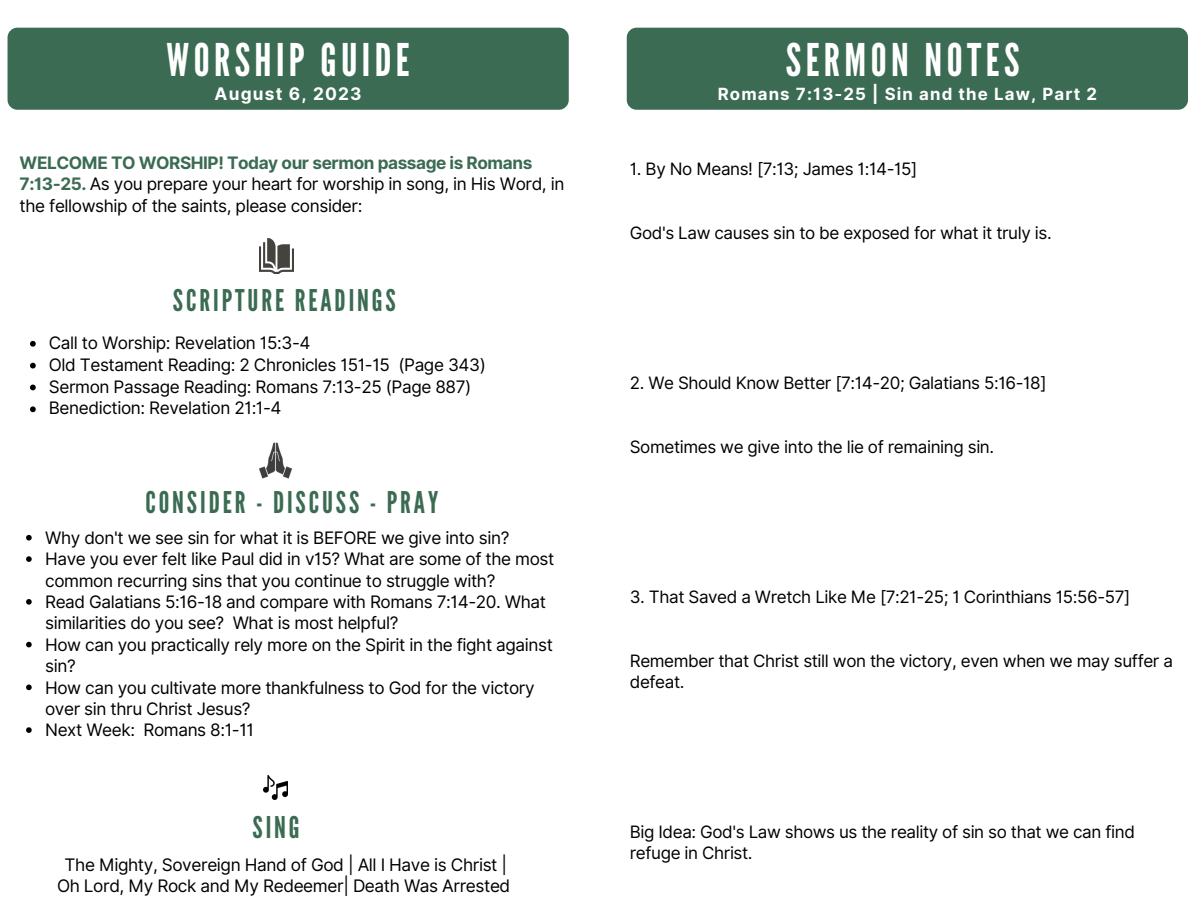
<style>
.page{position:relative;width:1188px;height:918px;background:#fff}
.page>*{position:absolute;margin:0;border:0;box-sizing:border-box;transform-origin:0 0}
.t1{font:45px "League Gothic";letter-spacing:.1em;color:#fff}
.t2{font:29.85px "League Gothic";letter-spacing:.1em;color:#3b6b53}
.t3{font:17.25px/21.3px "Inter";letter-spacing:-.025em;color:#000}
.t4{font:700 17.25px "Inter";letter-spacing:.07em;color:#fff}
.t5{font:17.1px/21.3px "Inter";letter-spacing:-.025em;color:#000}
.t6{font:700 16.8px "Inter";letter-spacing:.07em;color:#fff}
.s1{font-weight:700;color:#3b6b53}
</style>
<div class="page">
<div style="left:8px;top:28px;width:561px;height:82px;background:#3b6b53;border-radius:10px"></div>
<div style="left:627px;top:28px;width:561px;height:82px;background:#3b6b53;border-radius:10px"></div>
<img style="left:264px;top:775px;width:24px;height:24px">
<img style="left:259px;top:442px;width:33px;height:37px">
<img style="left:259px;top:239px;width:35px;height:34px">
<svg style="left:30px;top:341px;width:6px;height:6px"></svg>
<svg style="left:30px;top:363px;width:6px;height:5px"></svg>
<svg style="left:30px;top:385px;width:6px;height:5px"></svg>
<svg style="left:30px;top:406px;width:6px;height:6px"></svg>
<svg style="left:26px;top:535px;width:6px;height:6px"></svg>
<svg style="left:26px;top:556px;width:6px;height:6px"></svg>
<svg style="left:26px;top:599px;width:6px;height:6px"></svg>
<svg style="left:26px;top:642px;width:6px;height:5px"></svg>
<svg style="left:26px;top:685px;width:6px;height:5px"></svg>
<svg style="left:26px;top:727px;width:6px;height:6px"></svg>
<p class="t1" style="left:166px;top:34px;width:245px">WORSHIP GUIDE</p>
<p class="t4" style="left:215px;top:84px;width:149px">August 6, 2023</p>
<p class="t3" style="left:20px;top:152px;width:546px;line-height:21.8px"><span class="s1">WELCOME TO WORSHIP! Today our sermon passage is Romans<br>7:13-25.</span> As you prepare your heart for worship in song, in His Word, in the fellowship of the saints, please consider:</p>
<p class="t2" style="left:173px;top:283px;width:224px">SCRIPTURE READINGS</p>
<p class="t3" style="left:49px;top:332px;width:263px">Call to Worship: Revelation 15:3-4</p>
<p class="t3" style="left:49px;top:354px;width:439px">Old Testament Reading: 2 Chronicles 151-15 (Page 343)</p>
<p class="t3" style="left:49px;top:376px;width:424px">Sermon Passage Reading: Romans 7:13-25 (Page 887)</p>
<p class="t3" style="left:49px;top:398px;width:234px">Benediction: Revelation 21:1-4</p>
<p class="t2" style="left:145px;top:485px;width:294px">CONSIDER - DISCUSS - PRAY</p>
<p class="t3" style="left:45px;top:527px;width:466px">Why don't we see sin for what it is BEFORE we give into sin?</p>
<p class="t3" style="left:45px;top:548px;width:511px">Have you ever felt like Paul did in v15? What are some of the most common recurring sins that you continue to struggle with?</p>
<p class="t3" style="left:45px;top:591px;width:502px">Read Galatians 5:16-18 and compare with Romans 7:14-20. What similarities do you see? What is most helpful?</p>
<p class="t3" style="left:45px;top:634px;width:509px">How can you practically rely more on the Spirit in the fight against sin?</p>
<p class="t3" style="left:45px;top:677px;width:491px">How can you cultivate more thankfulness to God for the victory over sin thru Christ Jesus?</p>
<p class="t3" style="left:45px;top:719px;width:211px">Next Week: Romans 8:1-11</p>
<p class="t2" style="left:253px;top:810px;width:49px">SING</p>
<p class="t3" style="left:65px;top:854px;width:444px">The Mighty, Sovereign Hand of God | All I Have is Christ |</p>
<p class="t3" style="left:57px;top:875px;width:455px">Oh Lord, My Rock and My Redeemer| Death Was Arrested</p>
<p class="t1" style="left:786px;top:34px;width:235px">SERMON NOTES</p>
<p class="t6" style="left:718px;top:83px;width:381px">Romans 7:13-25 | Sin and the Law, Part 2</p>
<p class="t5" style="left:630px;top:158px;width:289px">1. By No Means! [7:13; James 1:14-15]</p>
<p class="t5" style="left:630px;top:222px;width:423px">God's Law causes sin to be exposed for what it truly is.</p>
<p class="t5" style="left:630px;top:372px;width:418px">2. We Should Know Better [7:14-20; Galatians 5:16-18]</p>
<p class="t5" style="left:630px;top:436px;width:366px">Sometimes we give into the lie of remaining sin.</p>
<p class="t5" style="left:630px;top:586px;width:502px">3. That Saved a Wretch Like Me [7:21-25; 1 Corinthians 15:56-57]</p>
<p class="t5" style="left:630px;top:650px;width:545px">Remember that Christ still won the victory, even when we may suffer a defeat.</p>
<p class="t5" style="left:630px;top:821px;width:507px">Big Idea: God's Law shows us the reality of sin so that we can find refuge in Christ.</p>
</div>
